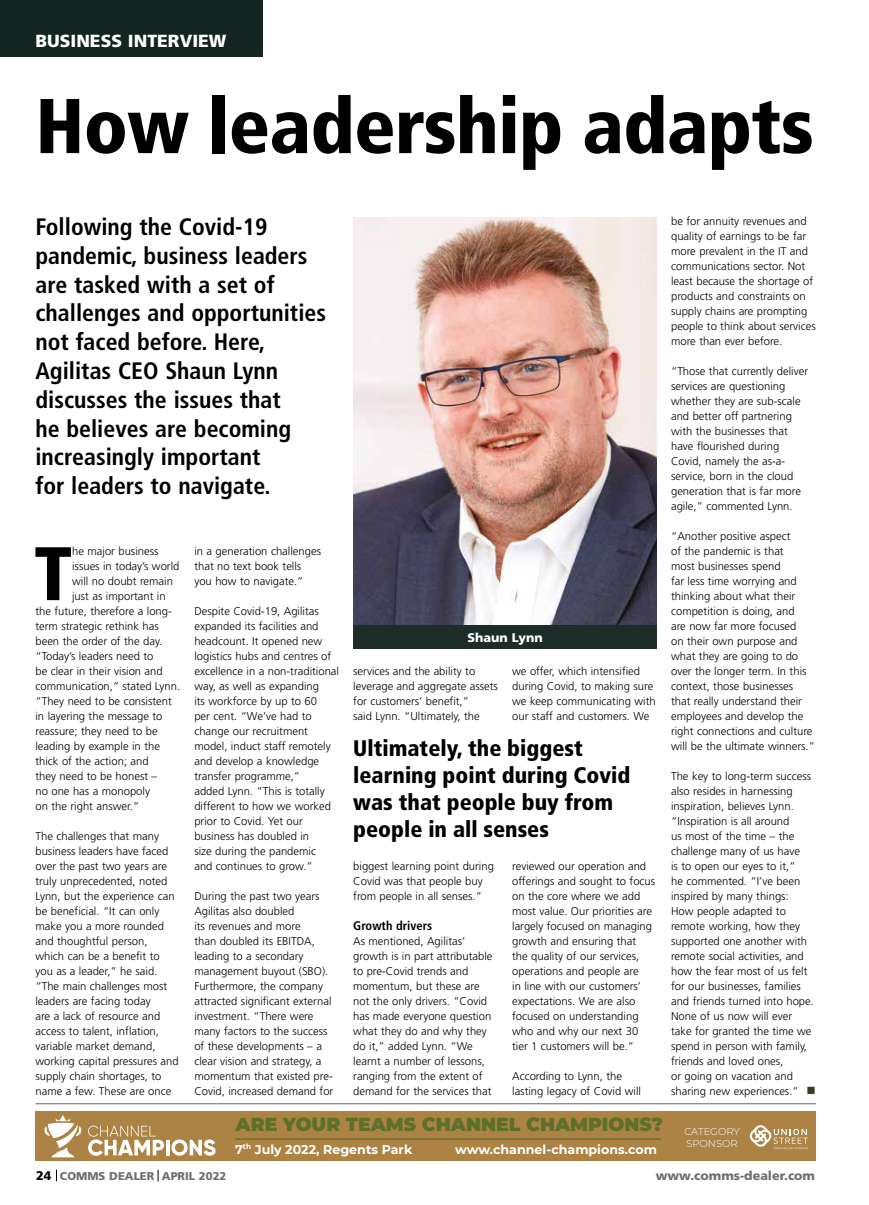
<style>
.page{position:relative;width:869px;height:1205px;background:#fff}
.page>*{position:absolute;margin:0;border:0;box-sizing:border-box;transform-origin:0 0}
.t1{font:900 condensed 77.5px "Frutiger";letter-spacing:-.01em;color:#000}
.t2{font:900 condensed 75.75px "Frutiger";color:#000}
.t3{font:700 condensed 23.75px/28.8px "Frutiger";color:#000}
.t4{font:900 condensed 22.5px/27px "Frutiger";color:#000}
.t5{font:900 18.75px "Montserrat";color:#5c7029}
.t6{font:900 17.5px "Frutiger";color:#fff}
.t7{font:700 12.62px "Montserrat";color:#fff}
.t8{font:900 12.5px "Frutiger";color:#706f6f}
.t9{font:700 condensed 12.5px "Frutiger";color:#000}
.t10{font:900 12.5px "Frutiger";color:#fff}
.t11{font:300 11.25px/15px "Frutiger";color:#000}
.t12{font:900 11.25px "Frutiger";color:#706f6f}
.t13{font:300 10px/12px "Montserrat";color:#fff}
.s1{color:#3b3f1f}
.s2{font-size:12.5px;color:#000}
</style>
<div class="page">
<div style="left:0;top:0;width:262px;height:57px;background:#142521"></div>
<svg style="left:56px;top:1169px;width:1px;height:12px"></svg>
<hr style="left:35px;top:1103px;width:780px;height:1px;background:#878787">
<img style="left:353px;top:217px;width:303px;height:408px">
<div style="left:353px;top:625px;width:303px;height:24px;background:#1d2c28"></div>
<div style="left:35px;top:1111px;width:779px;height:50px;background:#ac8344"></div>
<svg style="left:44px;top:1115px;width:37px;height:42px"></svg>
<svg style="left:88px;top:1125px;width:76px;height:30px"></svg>
<hr style="left:166px;top:1140px;width:3px;height:15px;background:#fff">
<svg style="left:171px;top:1139px;width:44px;height:16px"></svg>
<hr style="left:235px;top:1138px;width:425px;height:1px;background:#5c7029">
<svg style="left:750px;top:1125px;width:58px;height:24px"></svg>
<h3 class="t6" style="left:35px;top:31px;width:192px">BUSINESS INTERVIEW</h3>
<h1 class="t1" style="left:35px;top:80px;width:779px">How leadership adapts</h1>
<p class="t3" style="left:35px;top:213px;width:292px">Following the Covid-19 pandemic, business leaders are tasked with a set of challenges and opportunities not faced before. Here,<br>Agilitas CEO Shaun Lynn discusses the issues that<br>he believes are becoming increasingly important<br>for leaders to navigate.</p>
<h2 class="t2" style="left:34px;top:528px;width:39px">T</h2>
<p class="t11" style="left:72px;top:544px;width:88px">he major business</p>
<p class="t11" style="left:72px;top:559px;width:109px">issues in today’s world</p>
<p class="t11" style="left:72px;top:574px;width:102px">will no doubt remain</p>
<p class="t11" style="left:72px;top:589px;width:95px">just as important in</p>
<p class="t11" style="left:35px;top:604px;width:138px">the future, therefore a long-</p>
<p class="t11" style="left:35px;top:619px;width:125px">term strategic rethink has</p>
<p class="t11" style="left:35px;top:634px;width:128px">been the order of the day.</p>
<p class="t11" style="left:35px;top:649px;width:119px">“Today’s leaders need to</p>
<p class="t11" style="left:35px;top:664px;width:129px">be clear in their vision and</p>
<p class="t11" style="left:35px;top:679px;width:146px">communication,” stated Lynn.</p>
<p class="t11" style="left:35px;top:694px;width:138px">“They need to be consistent</p>
<p class="t11" style="left:35px;top:709px;width:128px">in layering the message to</p>
<p class="t11" style="left:35px;top:724px;width:124px">reassure; they need to be</p>
<p class="t11" style="left:35px;top:739px;width:126px">leading by example in the</p>
<p class="t11" style="left:35px;top:754px;width:115px">thick of the action; and</p>
<p class="t11" style="left:35px;top:769px;width:123px">they need to be honest –</p>
<p class="t11" style="left:35px;top:784px;width:116px">no one has a monopoly</p>
<p class="t11" style="left:35px;top:799px;width:105px">on the right answer.”</p>
<p class="t11" style="left:35px;top:829px;width:145px">The challenges that many business leaders have faced over the past two years are truly unprecedented, noted<br>Lynn, but the experience can be beneficial. “It can only make you a more rounded and thoughtful person, which can be a benefit to you as a leader,” he said. “The main challenges most leaders are facing today<br>are a lack of resource and access to talent, inflation, variable market demand, working capital pressures and supply chain shortages, to name a few. These are once</p>
<p class="t11" style="left:194px;top:543px;width:128px">in a generation challenges that no text book tells you how to navigate.”</p>
<p class="t11" style="left:194px;top:603px;width:146px">Despite Covid-19, Agilitas expanded its facilities and headcount. It opened new logistics hubs and centres of excellence in a non-traditional way, as well as expanding<br>its workforce by up to 60<br>per cent. “We’ve had to change our recruitment model, induct staff remotely and develop a knowledge transfer programme,”<br>added Lynn. “This is totally different to how we worked prior to Covid. Yet our business has doubled in<br>size during the pandemic<br>and continues to grow.”</p>
<p class="t11" style="left:194px;top:888px;width:140px">During the past two years<br>Agilitas also doubled<br>its revenues and more<br>than doubled its EBITDA, leading to a secondary management buyout (SBO).<br>Furthermore, the company attracted significant external investment. “There were many factors to the success of these developments – a clear vision and strategy, a momentum that existed pre-<br>Covid, increased demand for</p>
<p class="t10" style="left:467px;top:630px;width:77px">Shaun Lynn</p>
<p class="t11" style="left:353px;top:664px;width:146px">services and the ability to leverage and aggregate assets for customers’ benefit,”<br>said Lynn. “Ultimately, the</p>
<p class="t11" style="left:512px;top:664px;width:145px">we offer, which intensified during Covid, to making sure we keep communicating with our staff and customers. We</p>
<h3 class="t4" style="left:353px;top:735px;width:278px">Ultimately, the biggest learning point during Covid was that people buy from people in all senses</h3>
<p class="t11" style="left:353px;top:859px;width:142px">biggest learning point during<br>Covid was that people buy from people in all senses.”</p>
<p class="t9" style="left:353px;top:918px;width:80px">Growth drivers</p>
<p class="t11" style="left:353px;top:934px;width:141px">As mentioned, Agilitas’ growth is in part attributable to pre-Covid trends and momentum, but these are not the only drivers. “Covid has made everyone question what they do and why they do it,” added Lynn. “We learnt a number of lessons, ranging from the extent of demand for the services that</p>
<p class="t11" style="left:512px;top:859px;width:144px">reviewed our operation and offerings and sought to focus on the core where we add most value. Our priorities are largely focused on managing growth and ensuring that<br>the quality of our services, operations and people are<br>in line with our customers’ expectations. We are also focused on understanding who and why our next 30 tier 1 customers will be.”</p>
<p class="t11" style="left:512px;top:1069px;width:130px">According to Lynn, the lasting legacy of Covid will</p>
<h3 class="t5" style="left:235px;top:1110px;width:428px">ARE YOUR TEAMS CHANNEL CHAMPIONS?</h3>
<p class="t7" style="left:235px;top:1140px;width:178px">7<sup>th</sup> July 2022, Regents Park</p>
<p class="t7" style="left:455px;top:1140px;width:203px">www.channel-champions.com</p>
<p class="t11" style="left:670px;top:214px;width:146px">be for annuity revenues and quality of earnings to be far more prevalent in the IT and communications sector. Not least because the shortage of products and constraints on supply chains are prompting people to think about services more than ever before.</p>
<p class="t11" style="left:670px;top:364px;width:138px">“Those that currently deliver services are questioning whether they are sub-scale and better off partnering with the businesses that have flourished during<br>Covid, namely the as-a&shy;service, born in the cloud generation that is far more agile,” commented Lynn.</p>
<p class="t11" style="left:670px;top:529px;width:145px">“Another positive aspect<br>of the pandemic is that<br>most businesses spend<br>far less time worrying and thinking about what their competition is doing, and<br>are now far more focused<br>on their own purpose and what they are going to do over the longer term. In this context, those businesses that really understand their employees and develop the right connections and culture will be the ultimate winners.”</p>
<p class="t11" style="left:670px;top:768px;width:146px">The key to long-term success also resides in harnessing inspiration, believes Lynn. “Inspiration is all around<br>us most of the time – the challenge many of us have<br>is to open our eyes to it,”<br>he commented. “I’ve been inspired by many things:<br>How people adapted to remote working, how they supported one another with remote social activities, and how the fear most of us felt for our businesses, families and friends turned into hope.<br>None of us now will ever<br>take for granted the time we spend in person with family, friends and loved ones,<br>or going on vacation and sharing new experiences.” <span class="s1">■</span></p>
<p class="t13" style="left:684px;top:1125px;width:57px">CATEGORY<br>SPONSOR</p>
<p class="t12" style="left:36px;top:1169px;width:192px"><span class="s2">24</span> COMMS DEALER APRIL 2022</p>
<p class="t8" style="left:655px;top:1168px;width:161px">www.comms-dealer.com</p>
</div>
